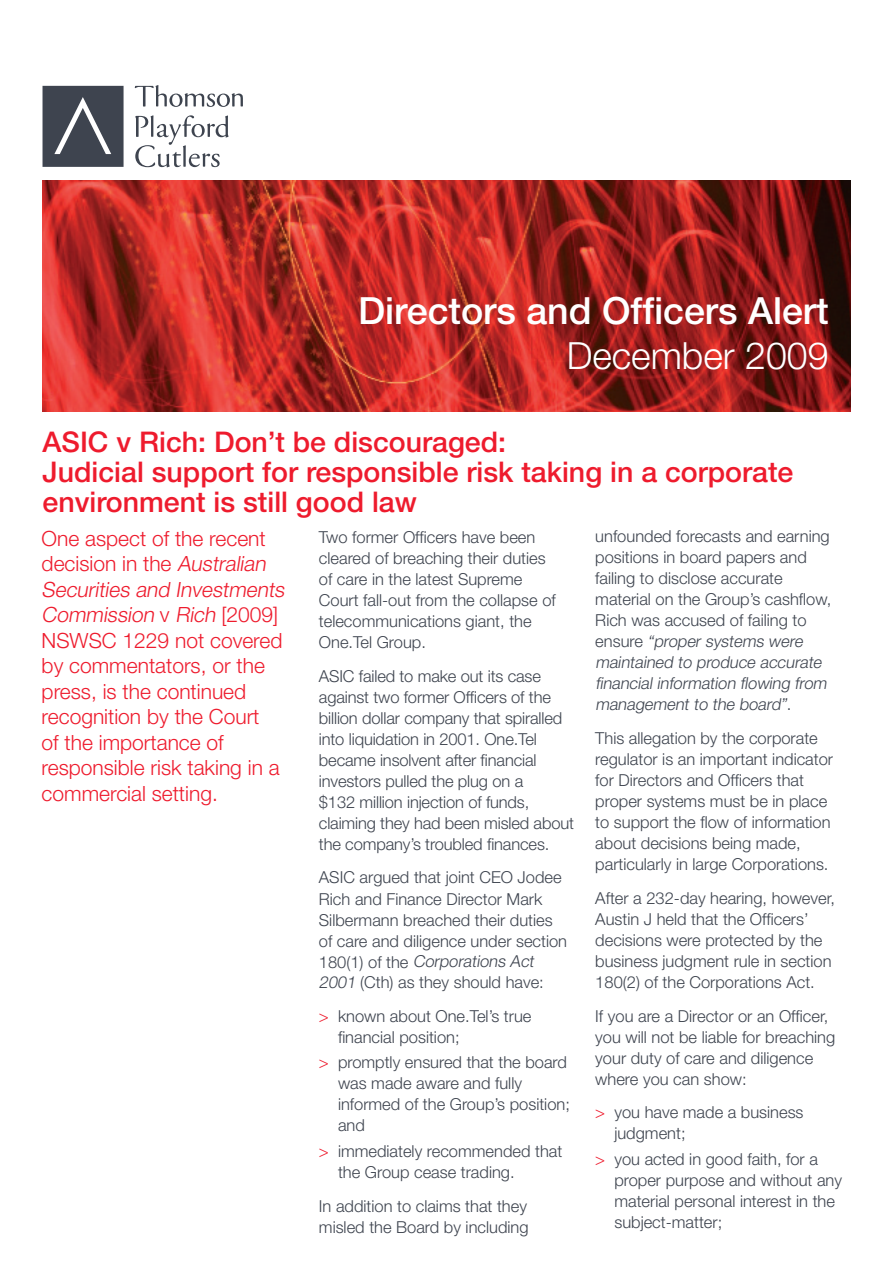
<style>
.page{position:relative;width:893px;height:1263px;background:#fff}
.page>*{position:absolute;margin:0;border:0;box-sizing:border-box;transform-origin:0 0}
.t1{font:500 37.5px "Helvetica Neue LT";color:#fff}
.t2{font:300 37.5px "Helvetica Neue LT";color:#fff}
.t3{font:500 28.5px/30px "Helvetica Neue LT";color:#ee1b2d}
.t4{font:300 21px/25.5px "Helvetica Neue LT";color:#ee1b2d}
.t5{font:300 16.5px/21px "Helvetica Neue LT";color:#3e444f}
.s1{font-style:italic}
.s2{color:#ee1b2d}
</style>
<div class="page">
<img style="left:43px;top:181px;width:807px;height:231px">
<svg style="left:135px;top:85px;width:108px;height:22px"></svg>
<svg style="left:43px;top:86px;width:81px;height:81px;background:#4f555f"></svg>
<svg style="left:135px;top:115px;width:94px;height:52px"></svg>
<h1 class="t1" style="left:358px;top:288px;width:472px">Directors and Officers Alert</h1>
<h1 class="t2" style="left:567px;top:333px;width:263px">December 2009</h1>
<h2 class="t3" style="left:43px;top:426px;width:752px">ASIC v Rich: Don’t be discouraged:<br>Judicial support for responsible risk taking in a corporate environment is still good law</h2>
<p class="t5" style="left:319px;top:526px;width:238px">Two former Officers have been cleared of breaching their duties of care in the latest Supreme<br>Court fall-out from the collapse of telecommunications giant, the<br>One.Tel Group.</p>
<p class="t5" style="left:319px;top:665px;width:257px">ASIC failed to make out its case against two former Officers of the billion dollar company that spiralled into liquidation in 2001. One.Tel became insolvent after financial investors pulled the plug on a<br>$132 million injection of funds, claiming they had been misled about the company’s troubled finances.</p>
<p class="t5" style="left:319px;top:867px;width:250px">ASIC argued that joint CEO Jodee<br>Rich and Finance Director Mark<br>Silbermann breached their duties of care and diligence under section<br>1 8 0 ( 1 ) o f t h e <span class="s1">Corporations Act<br>2001</span> (Cth) as they should have:</p>
<p class="t5" style="left:338px;top:1005px;width:195px;text-indent:-19px"><span class="s2">&gt;</span> known about One.Tel’s true financial position;</p>
<p class="t5" style="left:338px;top:1052px;width:233px;text-indent:-19px"><span class="s2">&gt;</span> promptly ensured that the board was made aware and fully informed of the Group’s position; and</p>
<p class="t5" style="left:338px;top:1140px;width:226px;text-indent:-19px"><span class="s2">&gt;</span> immediately recommended that the Group cease trading.</p>
<p class="t5" style="left:319px;top:1195px;width:211px">In addition to claims that they misled the Board by including</p>
<p class="t4" style="left:42px;top:525px;width:248px">One aspect of the recent decision in the <span class="s1">Australian<br>Securities and Investments<br>Commission</span> v <span class="s1">Rich</span> [ 2 0 0 9 ]<br>NSWSC 1229 not covered by commentators, or the press, is the continued recognition by the Court<br>of the importance of responsible risk taking in a commercial setting.</p>
<p class="t5" style="left:595px;top:525px;width:237px">unfounded forecasts and earning positions in board papers and failing to disclose accurate material on the Group’s cashflow,<br>Rich was accused of failing to<br>e n s u re <span class="s1">“proper systems were maintained to produce accurate financial information flowing from management to the board”</span>.</p>
<p class="t5" style="left:595px;top:727px;width:239px">This allegation by the corporate regulator is an important indicator for Directors and Officers that proper systems must be in place to support the flow of information about decisions being made, particularly in large Corporations.</p>
<p class="t5" style="left:595px;top:887px;width:241px">After a 232-day hearing, however,<br>Austin J held that the Officers’ decisions were protected by the business judgment rule in section<br>180(2) of the Corporations Act.</p>
<p class="t5" style="left:595px;top:1005px;width:241px">If you are a Director or an Officer, you will not be liable for breaching your duty of care and diligence where you can show:</p>
<p class="t5" style="left:614px;top:1101px;width:191px;text-indent:-19px"><span class="s2">&gt;</span> you have made a business judgment;</p>
<p class="t5" style="left:614px;top:1148px;width:229px;text-indent:-19px"><span class="s2">&gt;</span> you acted in good faith, for a proper purpose and without any material personal interest in the subject-matter;</p>
</div>
